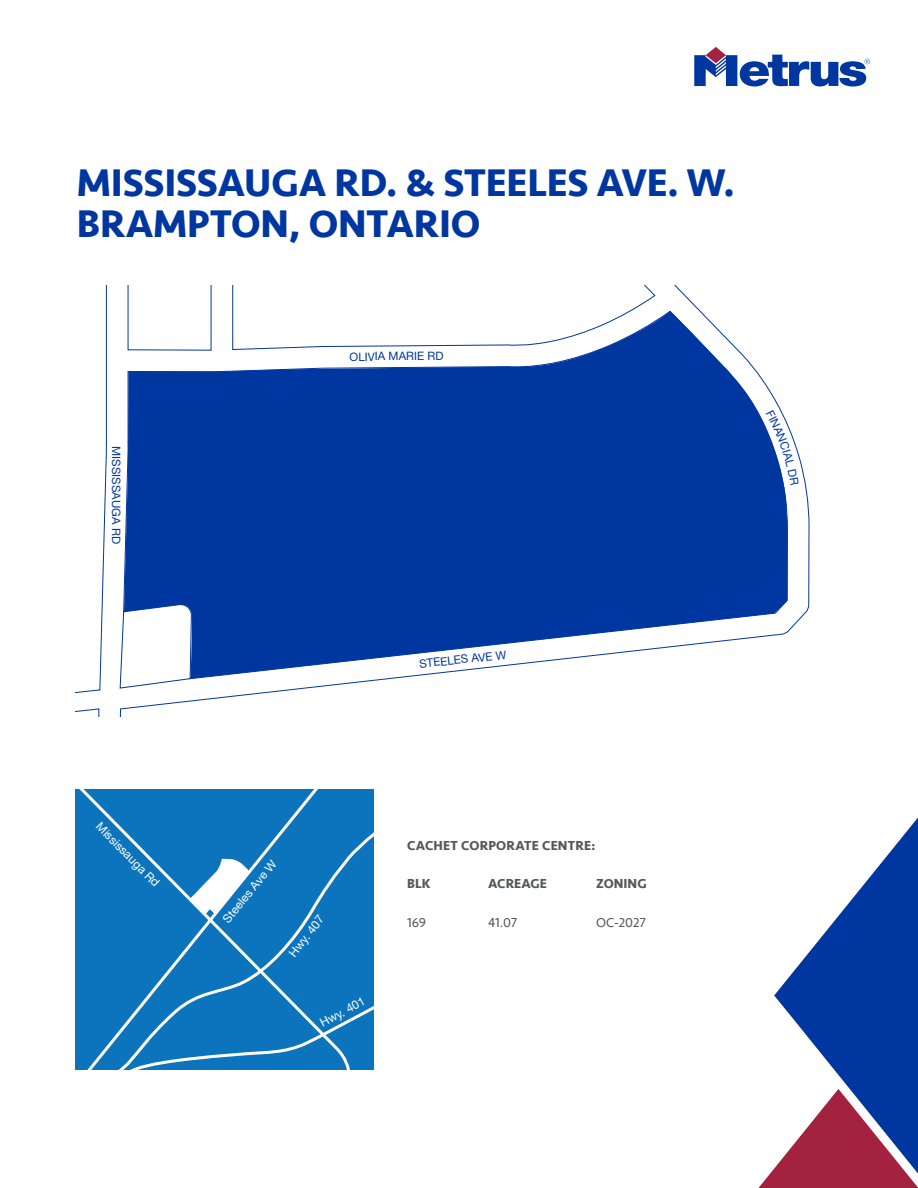
<style>
.page{position:relative;width:918px;height:1188px;background:#fff}
.page>*{position:absolute;margin:0;border:0;box-sizing:border-box;transform-origin:0 0}
.t1{font:700 39.6px "Seravek";letter-spacing:-.005em;color:#0036a0}
.t2{font:700 13.5px "Seravek";letter-spacing:.005em;color:#57585a}
.t3{font:13.5px "Seravek";color:#57585a}
.t4{font:12px "Helvetica Neue LT Std";color:#fff}
.t5{font:11.55px "Helvetica Neue LT Std";color:#0036a0}
</style>
<div class="page">
<svg style="left:774px;top:817px;width:144px;height:272px;fill:#0036a0"></svg>
<svg style="left:758px;top:1089px;width:160px;height:99px"></svg>
<svg style="left:694px;top:47px;width:176px;height:40px"></svg>
<div style="left:75px;top:790px;width:298px;height:280px;background:#0c74bc"></div>
<svg style="left:97px;top:852px;width:276px;height:218px"></svg>
<svg style="left:191px;top:859px;width:57px;height:55px"></svg>
<svg style="left:75px;top:286px;width:735px;height:431px"></svg>
<svg style="left:75px;top:708px;width:25px;height:9px"></svg>
<svg style="left:766px;top:410px;width:33px;height:76px"></svg>
<p class="t1" style="left:77px;top:151px;width:659px">MISSISSAUGA RD. &amp; STEELES AVE. W.</p>
<p class="t1" style="left:77px;top:192px;width:405px">BRAMPTON, ONTARIO</p>
<p class="t5" style="left:123px;top:446px;width:99px;rotate:90deg">MISSISSAUGA RD</p>
<p class="t4" style="left:103px;top:819px;width:86px;rotate:45deg">Mississauga Rd</p>
<p class="t5" style="left:349px;top:350px;width:95px;rotate:-1deg">OLIVIA MARIE RD</p>
<p class="t5" style="left:419px;top:657px;width:89px;rotate:-6deg">STEELES AVE W</p>
<p class="t4" style="left:220px;top:917px;width:79px;rotate:-51deg">Steeles Ave W</p>
<p class="t4" style="left:286px;top:952px;width:51px;rotate:-53deg">Hwy. 407</p>
<p class="t4" style="left:317px;top:1017px;width:51px;rotate:-28deg">Hwy. 401</p>
<p class="t2" style="left:407px;top:834px;width:190px">CACHET CORPORATE CENTRE:</p>
<p class="t2" style="left:407px;top:873px;width:25px">BLK</p>
<p class="t2" style="left:488px;top:873px;width:60px">ACREAGE</p>
<p class="t2" style="left:596px;top:873px;width:52px">ZONING</p>
<p class="t3" style="left:407px;top:912px;width:21px">169</p>
<p class="t3" style="left:488px;top:912px;width:31px">41.07</p>
<p class="t3" style="left:596px;top:912px;width:51px">OC-2027</p>
</div>
